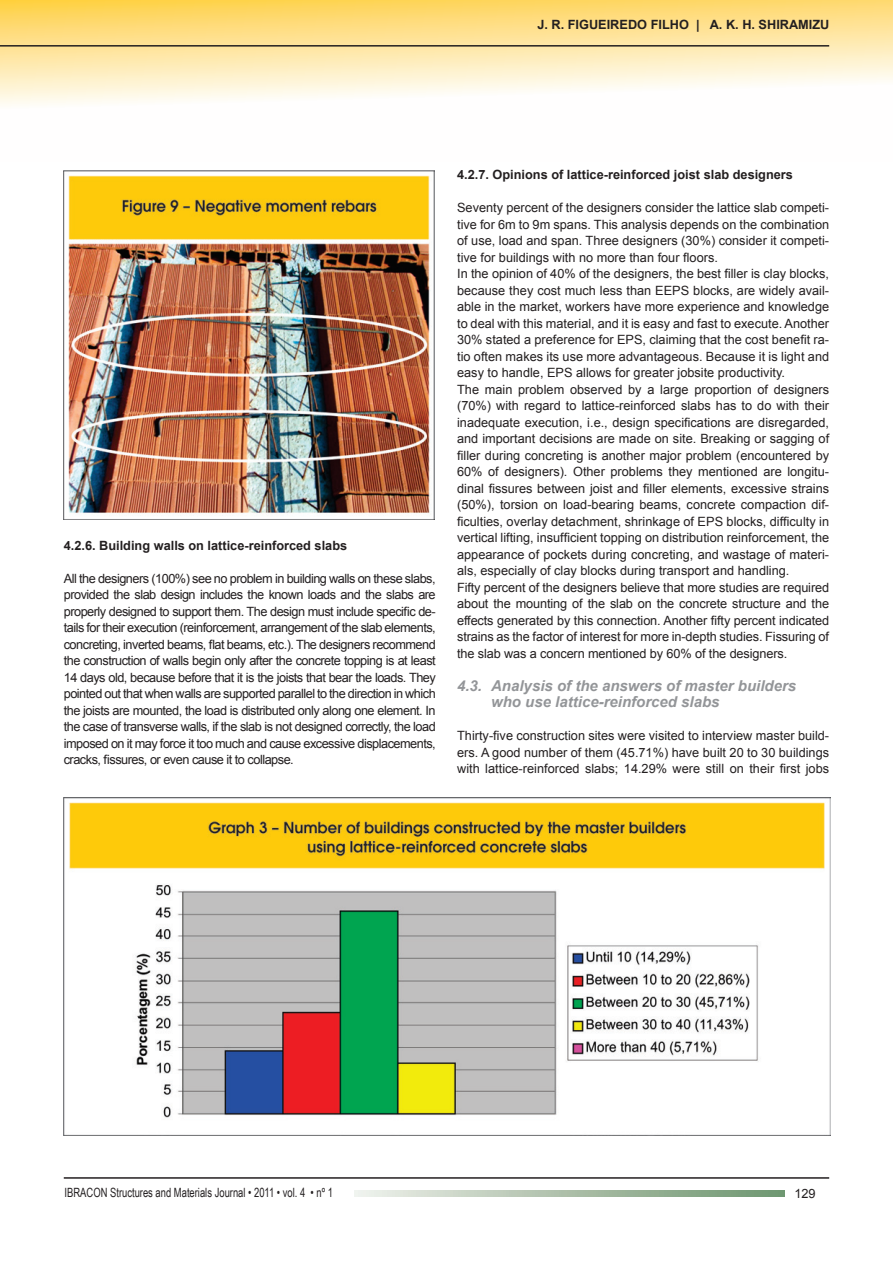
<style>
.page{position:relative;width:893px;height:1263px;background:#fff}
.page>*{position:absolute;margin:0;border:0;box-sizing:border-box;transform-origin:0 0}
.Subtítulo_2{font:italic 700 15px "Arial";color:#939598}
.Texto_-_inglês{font:12.75px/16.5px "Arial";color:#231f20;text-align:justify}
.Texto_-_inglês-2{font:700 12.75px "Arial";color:#231f20}
.t1{font:12.75px "Arial Narrow";color:#231f20;scale:.9 1}
</style>
<div class="page">
<svg style="left:0;top:0;width:893px;height:105px"></svg>
<hr style="left:64px;top:1177px;width:765px;height:2px;background:#231f20">
<hr style="left:0;top:45px;width:829px;height:2px;background:#231f20">
<svg style="left:354px;top:1190px;width:431px;height:6px;background:#acc0aa"></svg>
<img style="left:64px;top:170px;width:371px;height:349px">
<img style="left:64px;top:797px;width:766px;height:338px">
<p class="Texto_-_inglês-2" style="left:537px;top:16px;width:294px">J. R. FIGUEIREDO FILHO | A. K. H. SHIRAMIZU</p>
<p class="Texto_-_inglês-2" style="left:64px;top:537px;width:285px">4.2.6. Building walls on lattice-reinforced slabs</p>
<p class="Texto_-_inglês" style="left:64px;top:570px;width:374px">All the designers (100%) see no problem in building walls on these slabs, provided the slab design includes the known loads and the slabs are properly designed to support them. The design must include specific de&shy;tails for their execution (reinforcement, arrangement of the slab elements, concreting, inverted beams, flat beams, etc.). The designers recommend the construction of walls begin only after the concrete topping is at least 14 days old, because before that it is the joists that bear the loads. They pointed out that when walls are supported parallel to the direction in which the joists are mounted, the load is distributed only along one element. In the case of transverse walls, if the slab is not designed correctly, the load imposed on it may force it too much and cause excessive displacements, cracks, fissures, or even cause it to collapse.</p>
<p class="Texto_-_inglês-2" style="left:457px;top:166px;width:337px">4.2.7. Opinions of lattice-reinforced joist slab designers</p>
<p class="Texto_-_inglês" style="left:457px;top:200px;width:374px">Seventy percent of the designers consider the lattice slab competi&shy;tive for 6m to 9m spans. This analysis depends on the combination of use, load and span. Three designers (30%) consider it competi&shy;tive for buildings with no more than four floors.</p>
<p class="Texto_-_inglês" style="left:457px;top:266px;width:374px">In the opinion of 40% of the designers, the best filler is clay blocks, because they cost much less than EEPS blocks, are widely avail&shy;able in the market, workers have more experience and knowledge to deal with this material, and it is easy and fast to execute. Another 30% stated a preference for EPS, claiming that the cost benefit ra&shy;tio often makes its use more advantageous. Because it is light and easy to handle, EPS allows for greater jobsite productivity.</p>
<p class="Texto_-_inglês" style="left:457px;top:381px;width:374px">The main problem observed by a large proportion of designers (70%) with regard to lattice-reinforced slabs has to do with their inadequate execution, i.e., design specifications are disregarded, and important decisions are made on site. Breaking or sagging of filler during concreting is another major problem (encountered by 60% of designers). Other problems they mentioned are longitu&shy;dinal fissures between joist and filler elements, excessive strains (50%), torsion on load-bearing beams, concrete compaction dif&shy;ficulties, overlay detachment, shrinkage of EPS blocks, difficulty in vertical lifting, insufficient topping on distribution reinforcement, the appearance of pockets during concreting, and wastage of materi&shy;als, especially of clay blocks during transport and handling.</p>
<p class="Texto_-_inglês" style="left:457px;top:579px;width:374px">Fifty percent of the designers believe that more studies are required about the mounting of the slab on the concrete structure and the effects generated by this connection. Another fifty percent indicated strains as the factor of interest for more in-depth studies. Fissuring of the slab was a concern mentioned by 60% of the designers.</p>
<p class="Subtítulo_2" style="left:457px;top:676px;width:341px">4.3. Analysis of the answers of master builders</p>
<p class="Subtítulo_2" style="left:491px;top:692px;width:230px">who use lattice-reinforced slabs</p>
<p class="Texto_-_inglês" style="left:457px;top:728px;width:374px">Thirty-five construction sites were visited to interview master build&shy;ers. A good number of them (45.71%) have built 20 to 30 buildings with lattice-reinforced slabs; 14.29% were still on their first jobs</p>
<p class="t1" style="left:65px;top:1183px;width:300px">IBRACON Structures and Materials Journal • 2011 • vol. 4 • nº 1</p>
<p class="Texto_-_inglês" style="left:794px;top:1185px;width:23px">129</p>
</div>
